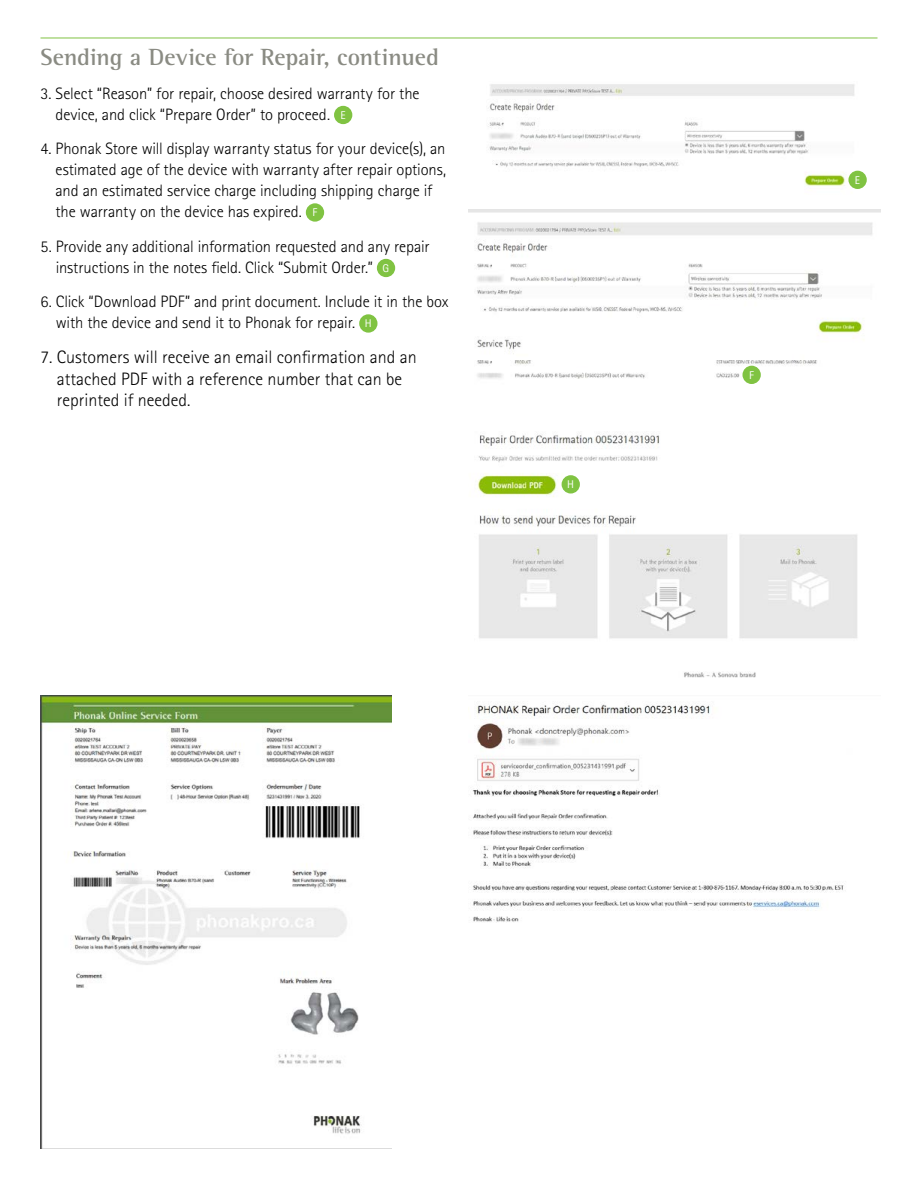
<style>
.page{position:relative;width:918px;height:1188px;background:#fff}
.page>*{position:absolute;margin:0;border:0;box-sizing:border-box;transform-origin:0 0}
.t1{font:700 24px "Rotis Semi Serif Pro";letter-spacing:-.005em;color:#8a8b83}
.t2{font:300 18px/21.6px "Rotis Sans Serif Pro";color:#000}
.t3{font:300 16.5px/21px "Rotis Sans Serif Pro";letter-spacing:-.005em;color:#000}
.t4{font:11.25px "Rotis Sansfor Phonak";color:#fff}
.s1{font-family:"Rotis Sansfor Phonak";font-weight:400;font-size:11.25px;color:#fff}
</style>
<div class="page">
<hr style="left:40px;top:38px;width:838px;height:1px;background:#80c342">
<div style="left:334px;top:106px;width:18px;height:18px;background:#80c342;border-radius:50%"></div>
<div style="left:306px;top:203px;width:18px;height:19px;background:#80c342;border-radius:50%"></div>
<div style="left:377px;top:259px;width:18px;height:18px;background:#80c342;border-radius:50%"></div>
<div style="left:359px;top:314px;width:19px;height:19px;background:#80c342;border-radius:50%"></div>
<img style="left:468px;top:210px;width:412px;height:174px">
<img style="left:488px;top:84px;width:379px;height:105px">
<div style="left:848px;top:171px;width:19px;height:18px;background:#80c342;border-radius:50%"></div>
<div style="left:742px;top:366px;width:19px;height:18px;background:#80c342;border-radius:50%"></div>
<img style="left:478px;top:433px;width:380px;height:245px">
<div style="left:562px;top:475px;width:18px;height:19px;background:#80c342;border-radius:50%"></div>
<img style="left:41px;top:695px;width:351px;height:453px">
<img style="left:472px;top:704px;width:372px;height:218px">
<h1 class="t1" style="left:40px;top:42px;width:400px">Sending a Device for Repair, continued</h1>
<p class="t3" style="left:56px;top:83px;width:366px;text-indent:-15px">3. Select “Reason” for repair, choose desired warranty for the device, and click “Prepare Order” to proceed. <span class="s1">E</span></p>
<p class="t3" style="left:56px;top:138px;width:392px;text-indent:-15px">4. Phonak Store will display warranty status for your device(s), an estimated age of the device with warranty after repair options, and an estimated service charge including shipping charge if the warranty on the device has expired. <span class="s1">F</span></p>
<p class="t3" style="left:56px;top:236px;width:376px;text-indent:-15px">5. Provide any additional information requested and any repair instructions in the notes field. Click “Submit Order.” <span class="s1">G</span></p>
<p class="t3" style="left:56px;top:291px;width:394px;text-indent:-15px">6. Click “Download PDF” and print document. Include it in the box with the device and send it to Phonak for repair. <span class="s1">H</span></p>
<p class="t2" style="left:57px;top:347px;width:361px;text-indent:-16px">7. Customers will receive an email confirmation and an attached PDF with a reference number that can be reprinted if needed.</p>
<p class="t4" style="left:567px;top:478px;width:8px">H</p>
<p class="t4" style="left:749px;top:368px;width:6px">F</p>
<p class="t4" style="left:855px;top:173px;width:7px">E</p>
</div>
